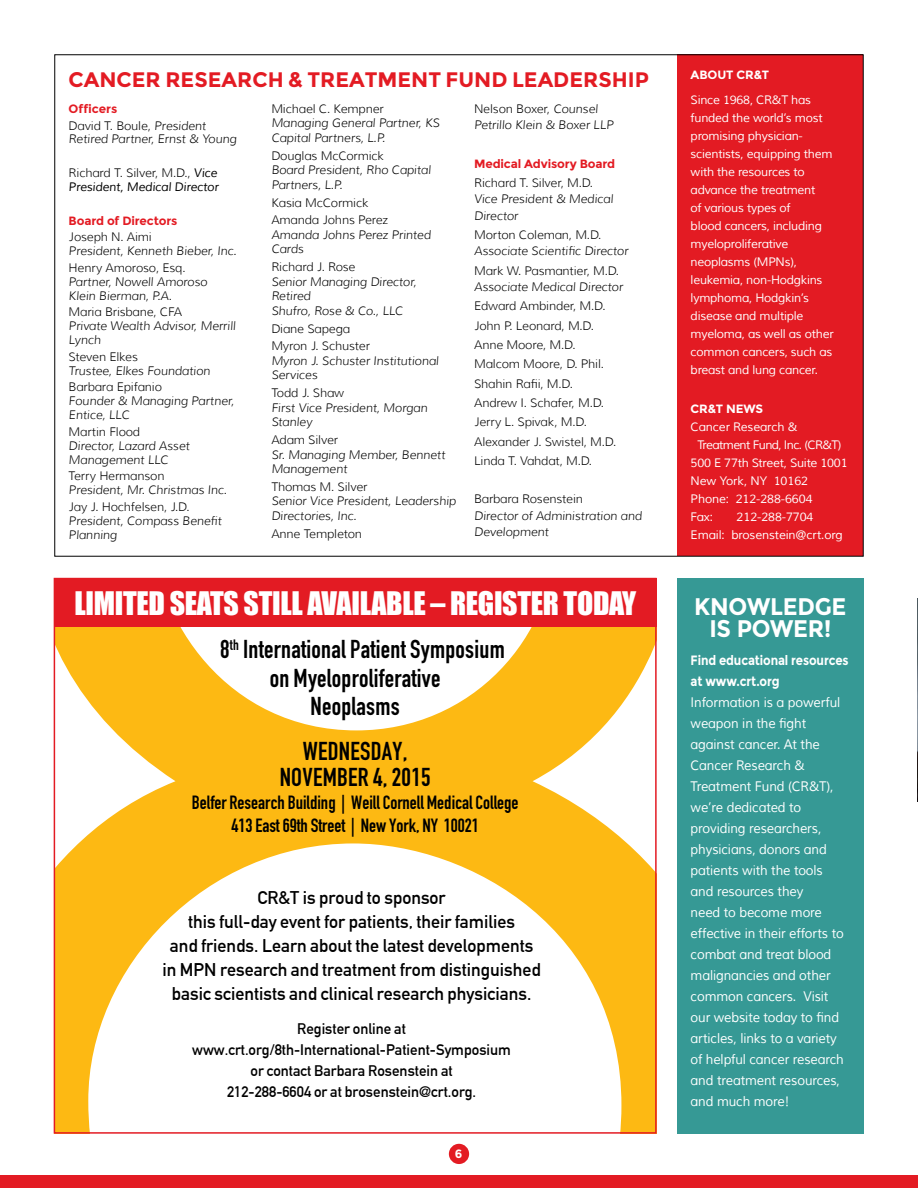
<style>
.page{position:relative;width:918px;height:1188px;background:#fff}
.page>*{position:absolute;margin:0;border:0;box-sizing:border-box;transform-origin:0 0}
.t1{font:29.85px "Impact";letter-spacing:-.01em;color:#fff}
.t2{font:25.5px/28.5px "DIN Engschrift Alternate";letter-spacing:.01em;color:#000;text-align:center}
.t3{font:700 24px/22.5px "Montserrat";letter-spacing:-.01em;color:#fff;text-align:center;scale:.95 1}
.t4{font:700 21px "Montserrat";color:#e31b23}
.t5{font:18.9px/22.5px "DIN Engschrift Alternate";color:#000;text-align:center}
.t6{font:700 18px/24px "DIN Alternate";color:#000;text-align:center}
.t7{font:700 15px/21px "DIN Alternate";color:#000;text-align:center}
.t8{font:13.5px/21px "Muli";letter-spacing:-.01em;color:#fff;scale:.95 1}
.t9{font:700 13.5px/21px "Montserrat";letter-spacing:-.01em;color:#fff;scale:.87 1}
.t10{font:italic 300 12px/14.7px "Muli";letter-spacing:-.01em;color:#000}
.t11{font:300 12px/19.4px "Muli";letter-spacing:-.01em;color:#000}
.t12{font:12px/18px "Muli";letter-spacing:-.02em;color:#fff}
.t13{font:italic 12px/13.8px "Muli";letter-spacing:-.01em;color:#000}
.t14{font:700 12px "Montserrat";letter-spacing:-.01em;color:#e31b23}
.t15{font:12px "Muli";letter-spacing:-.05em;color:#fff}
.t16{font:700 12px "Montserrat";letter-spacing:-.01em;color:#fff}
.s1{font-style:normal}
.s2{font-weight:300;font-style:normal}
</style>
<div class="page">
<div style="left:0;top:1175px;width:918px;height:13px;background:#e31b23"></div>
<div style="left:677px;top:54px;width:186px;height:502px;background:#e31b23"></div>
<img style="left:917px;top:599px;width:1px;height:203px">
<svg style="left:57px;top:627px;width:597px;height:504px"></svg>
<div style="left:54px;top:578px;width:603px;height:49px;background:#e31b23"></div>
<div style="left:677px;top:578px;width:187px;height:556px;background:#369995"></div>
<div style="left:449px;top:1144px;width:20px;height:20px;background:#e31b23;border-radius:50%"></div>
<h3 class="t4" style="left:68px;top:67px;width:32px">Cancer</h3>
<h3 class="t4" style="left:165px;top:67px;width:31px">Research</h3>
<h3 class="t4" style="left:288px;top:67px;width:48px">&amp; Treatment</h3>
<h3 class="t4" style="left:446px;top:67px;width:93px">Fund Leadership</h3>
<p class="t14" style="left:69px;top:101px;width:50px">Officers</p>
<p class="t10" style="left:69px;top:119px;width:170px;line-height:13.8px"><span class="s1">David T. Boule,</span> President<br>Retired Partner, Ernst &amp; Young</p>
<p class="t13" style="left:69px;top:166px;width:152px"><span class="s2">Richard T. Silver, M.D.,</span> Vice<br>President, Medical Director</p>
<p class="t14" style="left:69px;top:213px;width:110px">Board of Directors</p>
<p class="t11" style="left:69px;top:227px;width:85px">Joseph N. Aimi</p>
<p class="t10" style="left:69px;top:244px;width:170px">President, Kenneth Bieber, Inc.</p>
<p class="t11" style="left:69px;top:258px;width:118px">Henry Amoroso, Esq.</p>
<p class="t10" style="left:69px;top:275px;width:140px;line-height:13.8px">Partner, Nowell Amoroso<br>Klein Bierman, P.A.</p>
<p class="t11" style="left:69px;top:303px;width:115px">Maria Brisbane, CFA</p>
<p class="t10" style="left:69px;top:319px;width:169px;line-height:13.8px">Private Wealth Advisor, Merrill<br>Lynch</p>
<p class="t11" style="left:69px;top:347px;width:71px">Steven Elkes</p>
<p class="t10" style="left:69px;top:363px;width:143px">Trustee, Elkes Foundation</p>
<p class="t11" style="left:69px;top:378px;width:95px">Barbara Epifanio</p>
<p class="t10" style="left:69px;top:394px;width:167px;line-height:13.8px">Founder &amp; Managing Partner,<br>Entice, LLC</p>
<p class="t11" style="left:69px;top:422px;width:73px">Martin Flood</p>
<p class="t10" style="left:69px;top:439px;width:123px;line-height:13.8px">Director, Lazard Asset<br>Management LLC</p>
<p class="t11" style="left:69px;top:466px;width:97px">Terry Hermanson</p>
<p class="t10" style="left:69px;top:483px;width:160px">President, Mr. Christmas Inc.</p>
<p class="t11" style="left:69px;top:497px;width:123px">Jay J. Hochfelsen, J.D.</p>
<p class="t10" style="left:69px;top:514px;width:155px;line-height:13.8px">President, Compass Benefit<br>Planning</p>
<p class="t11" style="left:271px;top:99px;width:114px">Michael C. Kempner</p>
<p class="t10" style="left:271px;top:116px;width:170px">Managing General Partner, KS<br>Capital Partners, L.P.</p>
<p class="t11" style="left:271px;top:146px;width:114px">Douglas McCormick</p>
<p class="t10" style="left:271px;top:163px;width:161px">Board President, Rho Capital<br>Partners, L.P.</p>
<p class="t11" style="left:271px;top:194px;width:118px;line-height:17.7px">Kasia McCormick<br>Amanda Johns Perez</p>
<p class="t10" style="left:271px;top:227px;width:161px">Amanda Johns Perez Printed<br>Cards</p>
<p class="t11" style="left:271px;top:257px;width:86px">Richard J. Rose</p>
<p class="t10" style="left:271px;top:274px;width:147px">Senior Managing Director,<br>Retired<br>Shufro, Rose &amp; Co., LLC</p>
<p class="t11" style="left:271px;top:320px;width:100px;line-height:17.7px">Diane Sapega<br>Myron J. Schuster</p>
<p class="t10" style="left:271px;top:353px;width:169px">Myron J. Schuster Institutional<br>Services</p>
<p class="t11" style="left:271px;top:383px;width:74px">Todd J. Shaw</p>
<p class="t10" style="left:271px;top:400px;width:158px">First Vice President, Morgan<br>Stanley</p>
<p class="t11" style="left:271px;top:430px;width:68px">Adam Silver</p>
<p class="t10" style="left:271px;top:447px;width:176px">Sr. Managing Member, Bennett<br>Management</p>
<p class="t11" style="left:271px;top:477px;width:98px">Thomas M. Silver</p>
<p class="t10" style="left:271px;top:494px;width:186px">Senior Vice President, Leadership<br>Directories, Inc.</p>
<p class="t11" style="left:271px;top:524px;width:92px">Anne Templeton</p>
<p class="t10" style="left:474px;top:100px;width:141px;line-height:16.4px"><span class="s1">Nelson Boxer,</span> Counsel<br>Petrillo Klein &amp; Boxer LLP</p>
<p class="t14" style="left:474px;top:156px;width:143px">Medical Advisory Board</p>
<p class="t11" style="left:474px;top:173px;width:121px">Richard T. Silver, M.D.</p>
<p class="t10" style="left:474px;top:191px;width:141px;line-height:16.4px">Vice President &amp; Medical<br>Director</p>
<p class="t11" style="left:474px;top:225px;width:129px">Morton Coleman, M.D.</p>
<p class="t10" style="left:474px;top:244px;width:156px">Associate Scientific Director</p>
<p class="t11" style="left:474px;top:261px;width:146px">Mark W. Pasmantier, M.D.</p>
<p class="t10" style="left:474px;top:279px;width:150px">Associate Medical Director</p>
<p class="t11" style="left:474px;top:296px;width:144px">Edward Ambinder, M.D.<br>John P. Leonard, M.D.<br>Anne Moore, M.D.<br>Malcom Moore, D. Phil.<br>Shahin Rafii, M.D.<br>Andrew I. Schafer, M.D.<br>Jerry L. Spivak, M.D.<br>Alexander J. Swistel, M.D.<br>Linda T. Vahdat, M.D.</p>
<p class="t11" style="left:474px;top:490px;width:110px">Barbara Rosenstein</p>
<p class="t10" style="left:474px;top:507px;width:169px;line-height:16.4px">Director of Administration and<br>Development</p>
<h1 class="t1" style="left:74px;top:584px;width:564px">LIMITED SEATS STILL AVAILABLE – REGISTER TODAY</h1>
<h2 class="t2" style="left:220px;top:635px;width:286px">8<sup>th</sup> International Patient Symposium on Myeloproliferative<br>Neoplasms</h2>
<h2 class="t2" style="left:280px;top:739px;width:152px;line-height:25.5px">WEDNESDAY,<br>NOVEMBER 4, 2015</h2>
<h3 class="t5" style="left:192px;top:791px;width:328px">Belfer Research Building | Weill Cornell Medical College<br>413 East 69th Street | New York, NY 10021</h3>
<h3 class="t6" style="left:163px;top:884px;width:380px">CR&amp;T is proud to sponsor<br>this full-day event for patients, their families<br>and friends. Learn about the latest developments in MPN research and treatment from distinguished basic scientists and clinical research physicians.</h3>
<p class="t7" style="left:192px;top:1017px;width:320px">Register online at www.crt.org/8th-International-Patient-Symposium or contact Barbara Rosenstein at<br>212-288-6604 or at brosenstein@crt.org.</p>
<p class="t16" style="left:455px;top:1147px;width:9px">6</p>
<p class="t16" style="left:691px;top:68px;width:80px">ABOUT CR&amp;T</p>
<p class="t12" style="left:691px;top:91px;width:145px">Since 1968, CR&amp;T has funded the world’s most promising physician&shy;scientists, equipping them with the resources to advance the treatment<br>of various types of<br>blood cancers, including myeloproliferative neoplasms (MPNs), leukemia, non-Hodgkins lymphoma, Hodgkin’s disease and multiple myeloma, as well as other common cancers, such as breast and lung cancer.</p>
<p class="t16" style="left:691px;top:402px;width:74px">CR&amp;T NEWS</p>
<p class="t12" style="left:691px;top:418px;width:108px">Cancer Research &amp;</p>
<p class="t15" style="left:697px;top:438px;width:146px">Treatment Fund, Inc. (CR&amp;T)</p>
<p class="t12" style="left:691px;top:454px;width:159px">500 E 77th Street, Suite 1001</p>
<p class="t12" style="left:691px;top:472px;width:119px">New York, NY 10162</p>
<p class="t12" style="left:691px;top:490px;width:123px">Phone: 212-288-6604</p>
<p class="t12" style="left:691px;top:508px;width:24px">Fax:</p>
<p class="t12" style="left:691px;top:508px;width:154px;text-indent:46px">212-288-7704<br>Email: brosenstein@crt.org</p>
<h3 class="t3" style="left:694px;top:595px;width:162px">KNOWLEDGE<br>IS POWER!</h3>
<p class="t9" style="left:691px;top:650px;width:183px">Find educational resources at www.crt.org</p>
<p class="t8" style="left:691px;top:692px;width:163px">Information is a powerful weapon in the fight against cancer. At the<br>Cancer Research &amp;<br>Treatment Fund (CR&amp;T), we’re dedicated to providing researchers, physicians, donors and patients with the tools and resources they<br>need to become more effective in their efforts to combat and treat blood malignancies and other common cancers. Visit our website today to find articles, links to a variety of helpful cancer research and treatment resources, and much more!</p>
</div>
